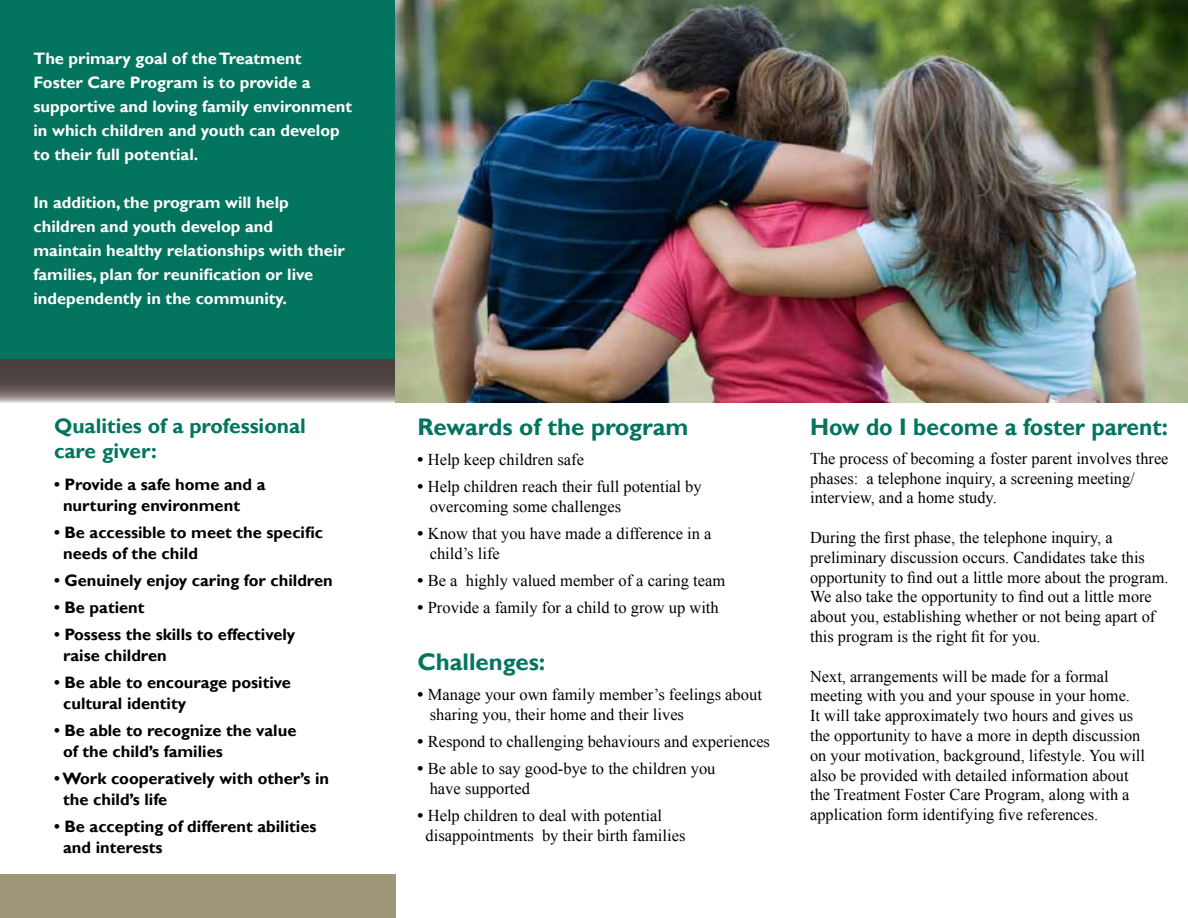
<style>
.page{position:relative;width:1188px;height:918px;background:#fff}
.page>*{position:absolute;margin:0;border:0;box-sizing:border-box;transform-origin:0 0}
.t1{font:700 24px "Gill Sans";color:#03755f}
.t2{font:700 24px "Gill Sans";color:#03755f;scale:.95 1}
.t3{font:700 21px/25.2px "Gill Sans";color:#03755f}
.t4{font:16.5px/19.8px "Times New Roman";color:#000}
.t5{font:700 16.5px/21px "Gill Sans";color:#000}
.t6{font:700 16.5px/24px "Gill Sans";color:#fff}
.s1{font-family:"Gill Sans";font-weight:700}
</style>
<div class="page">
<div style="left:0;top:0;width:396px;height:371px;background:#03745d"></div>
<svg style="left:0;top:360px;width:396px;height:43px;background:#665c5a"></svg>
<div style="left:0;top:875px;width:396px;height:43px;background:#9f9779"></div>
<img style="left:396px;top:0;width:792px;height:403px">
<p class="t6" style="left:33px;top:47px;width:320px">The primary goal of the Treatment Foster Care Program is to provide a supportive and loving family environment in which children and youth can develop to their full potential.</p>
<p class="t6" style="left:33px;top:191px;width:313px">In addition, the program will help children and youth develop and maintain healthy relationships with their families, plan for reunification or live independently in the community.</p>
<p class="t3" style="left:54px;top:414px;width:253px">Qualities of a professional care giver:</p>
<p class="t5" style="left:63px;top:474px;width:204px;text-indent:-9px">• Provide a safe home and a nurturing environment</p>
<p class="t5" style="left:63px;top:522px;width:261px;text-indent:-9px">• Be accessible to meet the specific needs of the child</p>
<p class="t5" style="left:54px;top:570px;width:280px">• Genuinely enjoy caring for children</p>
<p class="t5" style="left:54px;top:597px;width:92px">• Be patient</p>
<p class="t5" style="left:63px;top:624px;width:234px;text-indent:-9px">• Possess the skills to effectively raise children</p>
<p class="t5" style="left:63px;top:672px;width:229px;text-indent:-9px">• Be able to encourage positive cultural identity</p>
<p class="t5" style="left:63px;top:720px;width:235px;text-indent:-9px">• Be able to recognize the value of the child’s families</p>
<p class="t5" style="left:63px;top:768px;width:267px;text-indent:-9px">• Work cooperatively with other’s in the child’s life</p>
<p class="t5" style="left:63px;top:816px;width:255px;text-indent:-9px">• Be accepting of different abilities and interests</p>
<h1 class="t1" style="left:417px;top:413px;width:273px">Rewards of the program</h1>
<p class="t4" style="left:417px;top:449px;width:168px"><span class="s1">•</span> Help keep children safe</p>
<p class="t4" style="left:430px;top:476px;width:274px;text-indent:-12px"><span class="s1">•</span> Help children reach their full potential by overcoming some challenges</p>
<p class="t4" style="left:430px;top:523px;width:283px;text-indent:-12px"><span class="s1">•</span> Know that you have made a difference in a child’s life</p>
<p class="t4" style="left:417px;top:570px;width:309px"><span class="s1">•</span> Be a highly valued member of a caring team</p>
<p class="t4" style="left:417px;top:597px;width:303px"><span class="s1">•</span> Provide a family for a child to grow up with</p>
<h1 class="t1" style="left:417px;top:648px;width:130px">Challenges:</h1>
<p class="t4" style="left:430px;top:685px;width:334px;text-indent:-12px"><span class="s1">•</span> Manage your own family member’s feelings about sharing you, their home and their lives</p>
<p class="t4" style="left:417px;top:731px;width:354px"><span class="s1">•</span> Respond to challenging behaviours and experiences</p>
<p class="t4" style="left:430px;top:758px;width:287px;text-indent:-12px"><span class="s1">•</span> Be able to say good-bye to the children you have supported</p>
<p class="t4" style="left:426px;top:805px;width:261px;text-indent:-8px"><span class="s1">•</span> Help children to deal with potential disappointments by their birth families</p>
<h1 class="t2" style="left:810px;top:413px;width:378px">How do I become a foster parent:</h1>
<p class="t4" style="left:810px;top:448px;width:360px">The process of becoming a foster parent involves three phases: a telephone inquiry, a screening meeting/ interview, and a home study.</p>
<p class="t4" style="left:810px;top:527px;width:360px">During the first phase, the telephone inquiry, a preliminary discussion occurs. Candidates take this opportunity to find out a little more about the program.<br>We also take the opportunity to find out a little more about you, establishing whether or not being apart of this program is the right fit for you.</p>
<p class="t4" style="left:810px;top:666px;width:336px">Next, arrangements will be made for a formal meeting with you and your spouse in your home.<br>It will take approximately two hours and gives us the opportunity to have a more in depth discussion on your motivation, background, lifestyle. You will also be provided with detailed information about the Treatment Foster Care Program, along with a application form identifying five references.</p>
</div>
